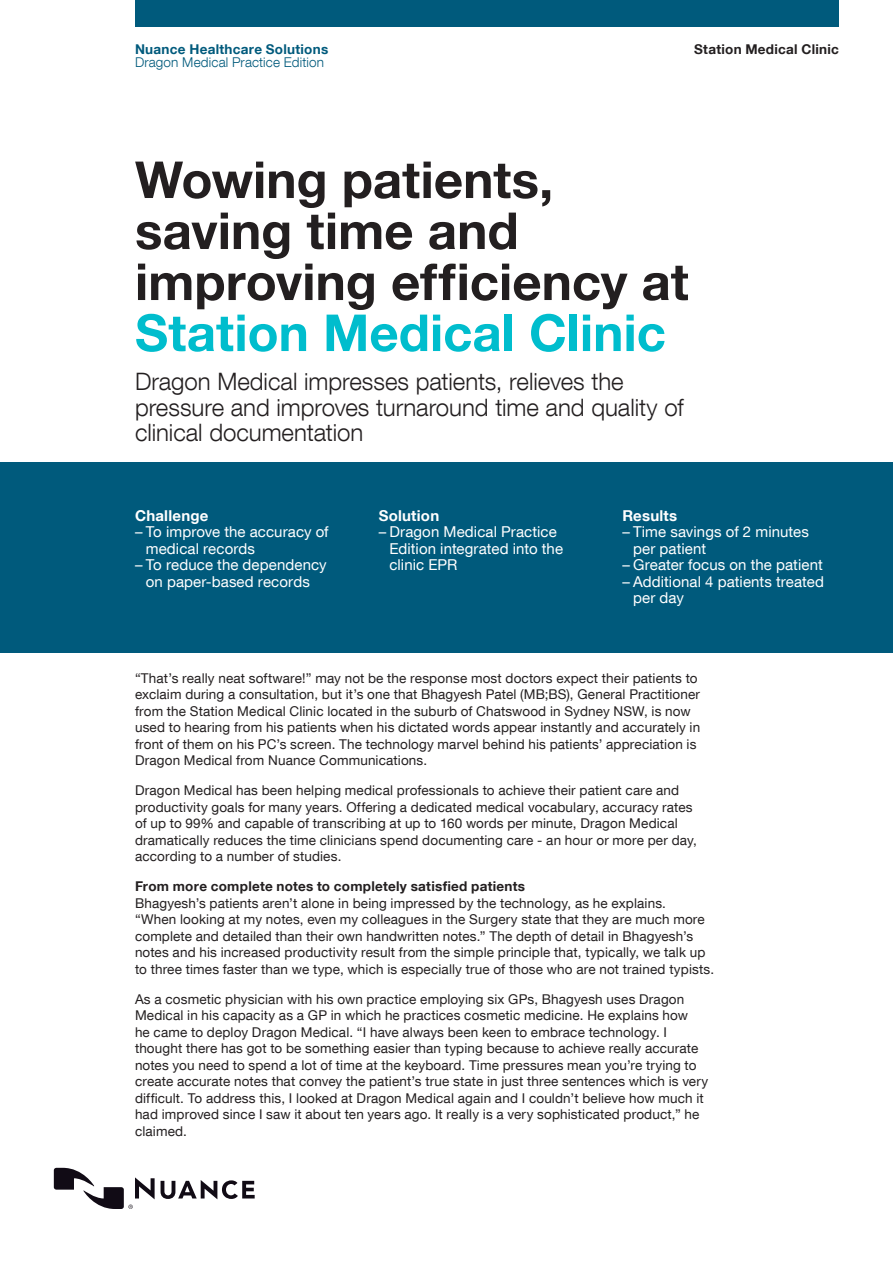
<style>
.page{position:relative;width:893px;height:1263px;background:#fff}
.page>*{position:absolute;margin:0;border:0;box-sizing:border-box;transform-origin:0 0}
.t1{font:700 51px/51px "Helvetica Neue LT Com";color:#231f20}
.t2{font:700 51px "Helvetica Neue LT Com";color:#00bdcd}
.t3{font:300 24px/25.5px "Helvetica Neue LT Com";letter-spacing:-.005em;color:#231f20}
.t4{font:15px/16.5px "Helvetica Neue LT Com";letter-spacing:.005em;color:#fff}
.t5{font:700 15px "Helvetica Neue LT Com";letter-spacing:.015em;color:#fff}
.t6{font:13.5px/16.5px "Helvetica Neue LT Com";letter-spacing:.01em;color:#231f20}
.t7{font:700 13.5px "Helvetica Neue LT Com";letter-spacing:.02em;color:#231f20}
.t8{font:300 13.5px "Helvetica Neue LT Com";letter-spacing:.01em;color:#005a7c}
.t9{font:700 13.5px "Helvetica Neue LT Com";letter-spacing:.02em;color:#005a7c}
</style>
<div class="page">
<div style="left:135px;top:0;width:704px;height:27px;background:#005a7c"></div>
<svg style="left:161px;top:1180px;width:94px;height:19px"></svg>
<svg style="left:54px;top:1168px;width:101px;height:41px"></svg>
<div style="left:0;top:462px;width:893px;height:190px;background:#005a7c"></div>
<p class="t9" style="left:135px;top:41px;width:195px">Nuance Healthcare Solutions</p>
<p class="t7" style="left:694px;top:41px;width:146px">Station Medical Clinic</p>
<p class="t8" style="left:135px;top:54px;width:190px">Dragon Medical Practice Edition</p>
<h1 class="t1" style="left:135px;top:153px;width:555px">Wowing patients, saving time and improving efficiency at</h1>
<h1 class="t2" style="left:135px;top:301px;width:532px">Station Medical Clinic</h1>
<h2 class="t3" style="left:135px;top:368px;width:550px">Dragon Medical impresses patients, relieves the pressure and improves turnaround time and quality of clinical documentation</h2>
<p class="t5" style="left:135px;top:506px;width:75px">Challenge</p>
<p class="t4" style="left:146px;top:523px;width:184px;text-indent:-11px">– To improve the accuracy of medical records</p>
<p class="t4" style="left:135px;top:556px;width:193px;text-align:center">– To reduce the dependency on paper-based records</p>
<p class="t5" style="left:379px;top:506px;width:62px">Solution</p>
<p class="t4" style="left:389px;top:523px;width:175px;text-indent:-11px">– Dragon Medical Practice<br>Edition integrated into the clinic EPR</p>
<p class="t5" style="left:622px;top:506px;width:56px">Results</p>
<p class="t4" style="left:633px;top:523px;width:177px;text-indent:-11px">– Time savings of 2 minutes per patient</p>
<p class="t4" style="left:622px;top:556px;width:202px">– Greater focus on the patient</p>
<p class="t4" style="left:633px;top:573px;width:192px;text-indent:-11px">– Additional 4 patients treated per day</p>
<p class="t6" style="left:135px;top:669px;width:567px">“That’s really neat software!” may not be the response most doctors expect their patients to exclaim during a consultation, but it’s one that Bhagyesh Patel (MB;BS), General Practitioner from the Station Medical Clinic located in the suburb of Chatswood in Sydney NSW, is now used to hearing from his patients when his dictated words appear instantly and accurately in front of them on his PC’s screen. The technology marvel behind his patients’ appreciation is Dragon Medical from Nuance Communications.</p>
<p class="t6" style="left:135px;top:782px;width:563px">Dragon Medical has been helping medical professionals to achieve their patient care and productivity goals for many years. Offering a dedicated medical vocabulary, accuracy rates of up to 99% and capable of transcribing at up to 160 words per minute, Dragon Medical dramatically reduces the time clinicians spend documenting care - an hour or more per day, according to a number of studies.</p>
<p class="t7" style="left:135px;top:878px;width:392px">From more complete notes to completely satisfied patients</p>
<p class="t6" style="left:135px;top:894px;width:581px">Bhagyesh’s patients aren’t alone in being impressed by the technology, as he explains.<br>“When looking at my notes, even my colleagues in the Surgery state that they are much more complete and detailed than their own handwritten notes.” The depth of detail in Bhagyesh’s notes and his increased productivity result from the simple principle that, typically, we talk up to three times faster than we type, which is especially true of those who are not trained typists.</p>
<p class="t6" style="left:135px;top:990px;width:575px">As a cosmetic physician with his own practice employing six GPs, Bhagyesh uses Dragon Medical in his capacity as a GP in which he practices cosmetic medicine. He explains how<br>he came to deploy Dragon Medical. “I have always been keen to embrace technology. I thought there has got to be something easier than typing because to achieve really accurate notes you need to spend a lot of time at the keyboard. Time pressures mean you’re trying to create accurate notes that convey the patient’s true state in just three sentences which is very difficult. To address this, I looked at Dragon Medical again and I couldn’t believe how much it had improved since I saw it about ten years ago. It really is a very sophisticated product,” he claimed.</p>
</div>
